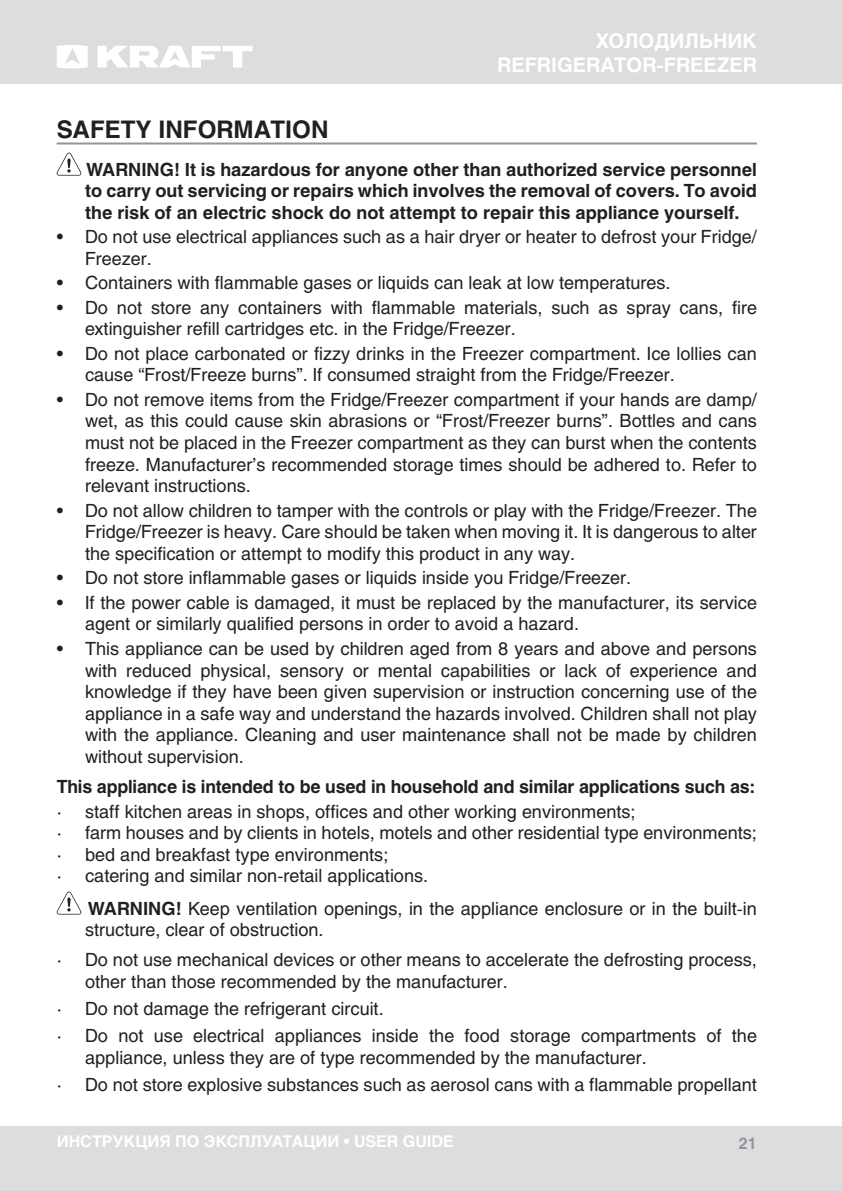
<style>
.page{position:relative;width:842px;height:1191px;background:#fff}
.page>*{position:absolute;margin:0;border:0;box-sizing:border-box;transform-origin:0 0}
.Zag_PODCH{font:700 24px "Helios C";color:#231f20}
.t1{font:700 20px/24px "Helios C";color:#fff;text-align:right}
.bullet_список{font:18px/21.6px "Helios C";color:#231f20}
.bullet_список-2{font:700 18px/21.6px "Helios C";letter-spacing:-.01em;color:#231f20;text-align:justify}
.t2{font:700 16px "Helios C";color:#fff}
.t3{font:700 16px "Helios C";color:#939598}
.s1{font-weight:700}
</style>
<div class="page">
<div style="left:0;top:0;width:842px;height:84px;background:#dcdddf"></div>
<div style="left:0;top:1125px;width:842px;height:66px;background:#dcdddf"></div>
<svg style="left:57px;top:45px;width:31px;height:23px"></svg>
<svg style="left:97px;top:46px;width:155px;height:22px"></svg>
<hr style="left:57px;top:142px;width:700px;height:2px;background:#939598">
<svg style="left:57px;top:153px;width:24px;height:23px"></svg>
<svg style="left:57px;top:891px;width:24px;height:23px"></svg>
<p class="t1" style="left:497px;top:29px;width:261px">ХОЛОДИЛЬНИК<br>REFRIGERATOR-FREEZER</p>
<p class="Zag_PODCH" style="left:57px;top:115px;width:273px">SAFETY INFORMATION</p>
<p class="bullet_список-2" style="left:85px;top:158px;width:673px">WARNING! It is hazardous for anyone other than authorized service personnel to carry out servicing or repairs which involves the removal of covers. To avoid the risk of an electric shock do not attempt to repair this appliance yourself.</p>
<p class="bullet_список" style="left:85px;top:226px;width:673px;text-indent:-28px">• Do not use electrical appliances such as a hair dryer or heater to defrost your Fridge/<br>Freezer.</p>
<p class="bullet_список" style="left:57px;top:272px;width:615px">• Containers with flammable gases or liquids can leak at low temperatures.</p>
<p class="bullet_список" style="left:85px;top:296px;width:673px;text-indent:-28px">• Do not store any containers with flammable materials, such as spray cans, fire extinguisher refill cartridges etc. in the Fridge/Freezer.</p>
<p class="bullet_список" style="left:85px;top:342px;width:673px;text-indent:-28px">• Do not place carbonated or fizzy drinks in the Freezer compartment. Ice lollies can cause “Frost/Freeze burns”. If consumed straight from the Fridge/Freezer.</p>
<p class="bullet_список" style="left:85px;top:388px;width:673px;text-align:justify;text-indent:-28px">• Do not remove items from the Fridge/Freezer compartment if your hands are damp/ wet, as this could cause skin abrasions or “Frost/Freezer burns”. Bottles and cans must not be placed in the Freezer compartment as they can burst when the contents freeze. Manufacturer’s recommended storage times should be adhered to. Refer to relevant instructions.</p>
<p class="bullet_список" style="left:85px;top:499px;width:673px;text-align:justify;text-indent:-28px">• Do not allow children to tamper with the controls or play with the Fridge/Freezer. The Fridge/Freezer is heavy. Care should be taken when moving it. It is dangerous to alter the specification or attempt to modify this product in any way.</p>
<p class="bullet_список" style="left:57px;top:567px;width:576px">• Do not store inflammable gases or liquids inside you Fridge/Freezer.</p>
<p class="bullet_список" style="left:85px;top:591px;width:673px;text-indent:-28px">• If the power cable is damaged, it must be replaced by the manufacturer, its service agent or similarly qualified persons in order to avoid a hazard.</p>
<p class="bullet_список" style="left:85px;top:637px;width:673px;text-align:justify;text-indent:-28px">• This appliance can be used by children aged from 8 years and above and persons with reduced physical, sensory or mental capabilities or lack of experience and knowledge if they have been given supervision or instruction concerning use of the appliance in a safe way and understand the hazards involved. Children shall not play with the appliance. Cleaning and user maintenance shall not be made by children without supervision.</p>
<p class="bullet_список-2" style="left:57px;top:776px;width:700px">This appliance is intended to be used in household and similar applications such as:</p>
<p class="bullet_список" style="left:57px;top:800px;width:580px">· staff kitchen areas in shops, offices and other working environments;</p>
<p class="bullet_список" style="left:57px;top:821px;width:702px">· farm houses and by clients in hotels, motels and other residential type environments;</p>
<p class="bullet_список" style="left:57px;top:843px;width:333px">· bed and breakfast type environments;</p>
<p class="bullet_список" style="left:57px;top:865px;width:373px">· catering and similar non-retail applications.</p>
<p class="bullet_список" style="left:85px;top:897px;width:673px"><span class="s1">WARNING!</span> Keep ventilation openings, in the appliance enclosure or in the built-in structure, clear of obstruction.</p>
<p class="bullet_список" style="left:85px;top:949px;width:673px;text-indent:-28px">· Do not use mechanical devices or other means to accelerate the defrosting process, other than those recommended by the manufacturer.</p>
<p class="bullet_список" style="left:57px;top:997px;width:329px">· Do not damage the refrigerant circuit.</p>
<p class="bullet_список" style="left:85px;top:1025px;width:673px;text-indent:-28px">· Do not use electrical appliances inside the food storage compartments of the appliance, unless they are of type recommended by the manufacturer.</p>
<p class="bullet_список" style="left:57px;top:1074px;width:702px">· Do not store explosive substances such as aerosol cans with a flammable propellant</p>
<p class="t2" style="left:57px;top:1131px;width:399px">ИНСТРУКЦИЯ ПО ЭКСПЛУАТАЦИИ • USER GUIDE</p>
<p class="t3" style="left:739px;top:1134px;width:19px">21</p>
</div>
